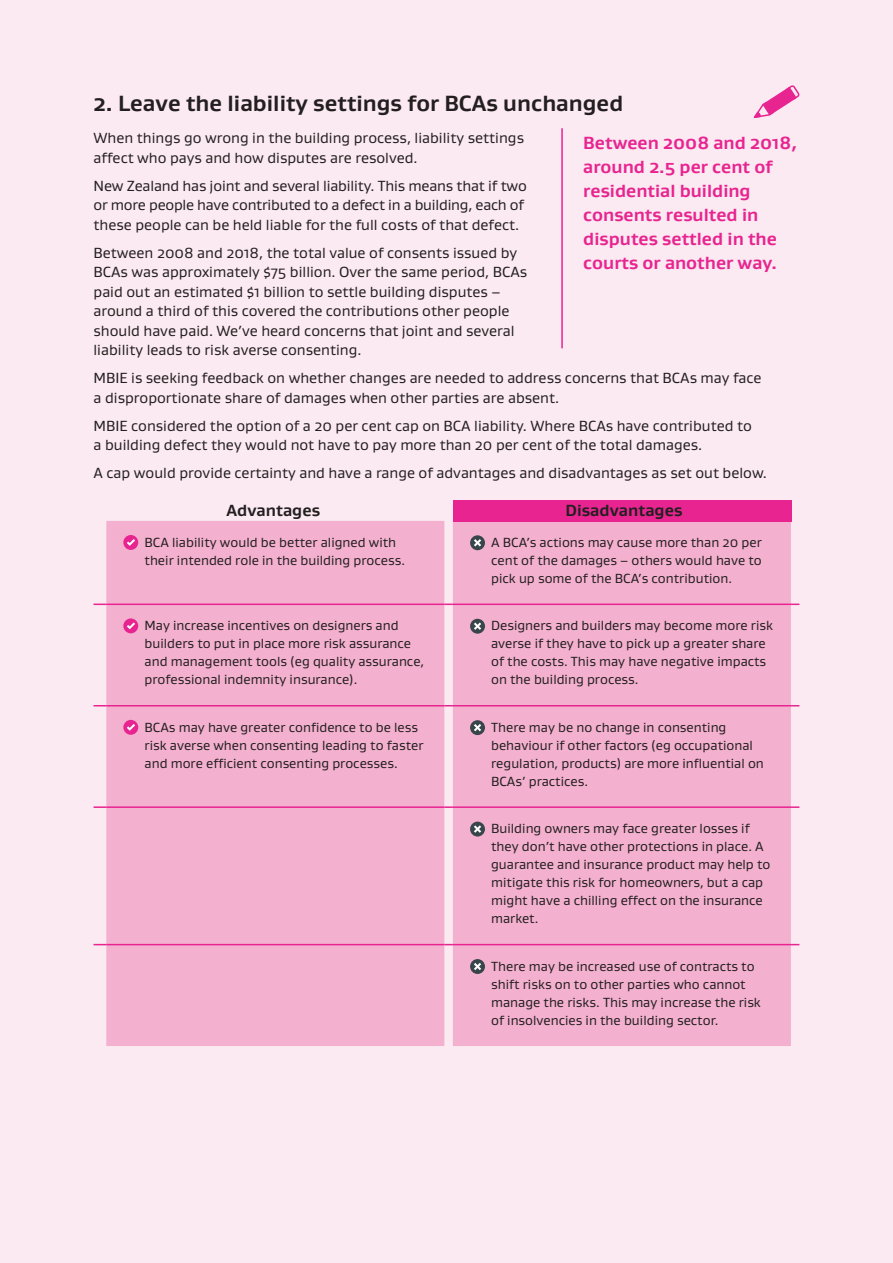
<style>
.page{position:relative;width:893px;height:1263px;background:#fbeaf1}
.page>*{position:absolute;margin:0;border:0;box-sizing:border-box;transform-origin:0 0}
.Heading_2{font:700 22.5px "Gustan";color:#231f20}
.Heading_2_box{font:700 18px/24px "Gustan";color:#e82490}
.Heading_2-2{font:700 16.5px "Gustan";color:#231f20}
.big_bod{font:15px/19.5px "Gustan";color:#231f20}
.t1{font:13.5px/18px "Gustan";color:#231f20}
.s1{color:#02bce8}
</style>
<div class="page">
<div style="left:106px;top:521px;width:685px;height:525px;background:#f4b1cf"></div>
<svg style="left:94px;top:603px;width:12px;height:2px"></svg>
<hr style="left:106px;top:603px;width:338px;height:2px;background:#e82490">
<svg style="left:444px;top:603px;width:9px;height:2px"></svg>
<hr style="left:453px;top:603px;width:338px;height:2px;background:#e82490">
<svg style="left:791px;top:603px;width:8px;height:2px"></svg>
<svg style="left:94px;top:705px;width:12px;height:1px"></svg>
<hr style="left:106px;top:705px;width:338px;height:1px;background:#e82490">
<hr style="left:453px;top:705px;width:338px;height:1px;background:#e82490">
<svg style="left:94px;top:806px;width:12px;height:2px"></svg>
<hr style="left:106px;top:806px;width:338px;height:2px;background:#e82490">
<svg style="left:444px;top:806px;width:9px;height:2px"></svg>
<hr style="left:453px;top:806px;width:338px;height:2px;background:#e82490">
<svg style="left:791px;top:806px;width:8px;height:2px"></svg>
<svg style="left:94px;top:944px;width:12px;height:1px"></svg>
<hr style="left:106px;top:944px;width:338px;height:1px;background:#e82490">
<hr style="left:453px;top:944px;width:338px;height:1px;background:#e82490">
<svg style="left:753px;top:85px;width:47px;height:34px"></svg>
<div style="left:123px;top:535px;width:15px;height:15px;background:#e82490;border-radius:50%"></div>
<svg style="left:127px;top:539px;width:8px;height:7px"></svg>
<div style="left:470px;top:535px;width:15px;height:15px;background:#38454a;border-radius:50%"></div>
<svg style="left:474px;top:539px;width:7px;height:7px"></svg>
<div style="left:123px;top:618px;width:15px;height:15px;background:#e82490;border-radius:50%"></div>
<svg style="left:127px;top:622px;width:8px;height:7px"></svg>
<div style="left:470px;top:619px;width:15px;height:15px;background:#38454a;border-radius:50%"></div>
<svg style="left:474px;top:622px;width:7px;height:8px"></svg>
<div style="left:123px;top:720px;width:15px;height:15px;background:#e82490;border-radius:50%"></div>
<svg style="left:127px;top:724px;width:8px;height:7px"></svg>
<div style="left:470px;top:720px;width:15px;height:15px;background:#38454a;border-radius:50%"></div>
<svg style="left:474px;top:724px;width:7px;height:7px"></svg>
<div style="left:470px;top:822px;width:15px;height:14px;background:#38454a;border-radius:50%"></div>
<svg style="left:474px;top:825px;width:7px;height:8px"></svg>
<div style="left:470px;top:959px;width:15px;height:15px;background:#38454a;border-radius:50%"></div>
<svg style="left:474px;top:963px;width:7px;height:7px"></svg>
<hr style="left:561px;top:128px;width:2px;height:220px;background:#e82490">
<div style="left:453px;top:500px;width:338px;height:22px;background:#e82490"></div>
<p class="Heading_2" style="left:94px;top:88px;width:531px">2. Leave the liability settings for BCAs unchanged</p>
<p class="big_bod" style="left:94px;top:128px;width:432px">When things go wrong in the building process, liability settings affect who pays and how disputes are resolved.</p>
<p class="big_bod" style="left:94px;top:175px;width:435px">New Zealand has joint and several liability. This means that if two or more people have contributed to a defect in a building, each of these people can be held liable for the full costs of that defect.</p>
<p class="big_bod" style="left:94px;top:242px;width:435px">Between 2008 and 2018, the total value of consents issued by BCAs was approximately $75 billion. Over the same period, BCAs paid out an estimated $1 billion to settle building disputes – around a third of this covered the contributions other people should have paid. We’ve heard concerns that joint and several liability leads to risk averse consenting.</p>
<p class="big_bod" style="left:94px;top:368px;width:670px">MBIE is seeking feedback on whether changes are needed to address concerns that BCAs may face a disproportionate share of damages when other parties are absent.</p>
<p class="big_bod" style="left:94px;top:416px;width:660px">MBIE considered the option of a 20 per cent cap on BCA liability. Where BCAs have contributed to a building defect they would not have to pay more than 20 per cent of the total damages.</p>
<p class="big_bod" style="left:94px;top:463px;width:675px">A cap would provide certainty and have a range of advantages and disadvantages as set out below.</p>
<p class="Heading_2_box" style="left:583px;top:130px;width:215px">Between 2008 and 2018, around 2.5 per cent of residential building consents resulted in disputes settled in the courts or another way.</p>
<p class="Heading_2-2" style="left:227px;top:499px;width:95px">Advantages</p>
<p class="Heading_2-2" style="left:566px;top:500px;width:118px">Disadvantages</p>
<p class="t1" style="left:145px;top:533px;width:262px;text-indent:-21px"><span class="s1">▪</span> BCA liability would be better aligned with their intended role in the building process.</p>
<p class="t1" style="left:491px;top:533px;width:272px;text-align:justify;text-indent:-21px"><span class="s1">▪</span> A BCA’s actions may cause more than 20 per cent of the damages – others would have to pick up some of the BCA’s contribution.</p>
<p class="t1" style="left:145px;top:616px;width:281px;text-indent:-21px"><span class="s1">▪</span> May increase incentives on designers and builders to put in place more risk assurance and management tools (eg quality assurance, professional indemnity insurance).</p>
<p class="t1" style="left:491px;top:616px;width:283px;text-indent:-21px"><span class="s1">▪</span> Designers and builders may become more risk averse if they have to pick up a greater share of the costs. This may have negative impacts on the building process.</p>
<p class="t1" style="left:145px;top:718px;width:280px;text-indent:-21px"><span class="s1">▪</span> BCAs may have greater confidence to be less risk averse when consenting leading to faster and more efficient consenting processes.</p>
<p class="t1" style="left:491px;top:718px;width:274px;text-indent:-21px"><span class="s1">▪</span> There may be no change in consenting behaviour if other factors (eg occupational regulation, products) are more influential on BCAs’ practices.</p>
<p class="t1" style="left:491px;top:819px;width:281px;text-indent:-21px"><span class="s1">▪</span> Building owners may face greater losses if they don’t have other protections in place. A guarantee and insurance product may help to mitigate this risk for homeowners, but a cap might have a chilling effect on the insurance market.</p>
<p class="t1" style="left:491px;top:957px;width:271px;text-indent:-21px"><span class="s1">▪</span> There may be increased use of contracts to shift risks on to other parties who cannot manage the risks. This may increase the risk of insolvencies in the building sector.</p>
</div>
